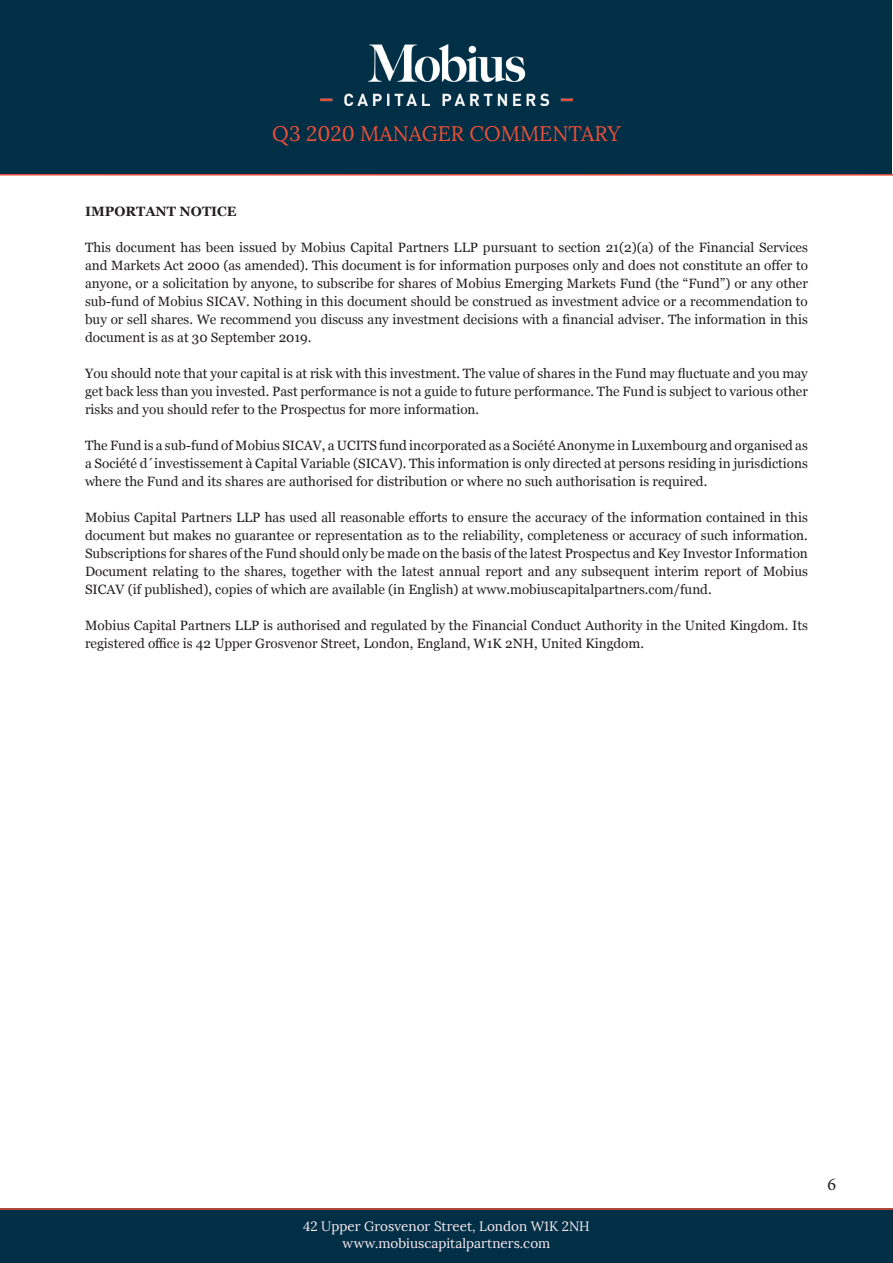
<style>
.page{position:relative;width:893px;height:1263px;background:#fff}
.page>*{position:absolute;margin:0;border:0;box-sizing:border-box;transform-origin:0 0}
.t1{font:21px "Lora";color:#ec4e37}
.t2{font:18px "Minion Pro";color:#231f20}
.t3{font:13.5px/18px "Georgia";color:#231f20;text-align:justify}
.t4{font:13.5px/16.2px "Lora";color:#fcebf1;text-align:center}
.t5{font:700 13.5px "Georgia";color:#231f20}
</style>
<div class="page">
<div style="left:0;top:0;width:892px;height:175px;background:#002f46"></div>
<img style="left:321px;top:45px;width:251px;height:61px">
<div style="left:0;top:1209px;width:893px;height:54px;background:#002f46"></div>
<hr style="left:0;top:174px;width:893px;height:2px;background:#ec4e37">
<hr style="left:0;top:1208px;width:893px;height:2px;background:#ec4e37">
<h1 class="t1" style="left:272px;top:121px;width:350px">Q3 2020 MANAGER COMMENTARY</h1>
<p class="t5" style="left:85px;top:201px;width:153px">IMPORTANT NOTICE</p>
<p class="t3" style="left:85px;top:238px;width:724px">This document has been issued by Mobius Capital Partners LLP pursuant to section 21(2)(a) of the Financial Services and Markets Act 2000 (as amended). This document is for information purposes only and does not constitute an offer to anyone, or a solicitation by anyone, to subscribe for shares of Mobius Emerging Markets Fund (the “Fund”) or any other sub-fund of Mobius SICAV. Nothing in this document should be construed as investment advice or a recommendation to buy or sell shares. We recommend you discuss any investment decisions with a financial adviser. The information in this document is as at 30 September 2019.</p>
<p class="t3" style="left:85px;top:364px;width:724px">You should note that your capital is at risk with this investment. The value of shares in the Fund may fluctuate and you may get back less than you invested. Past performance is not a guide to future performance. The Fund is subject to various other risks and you should refer to the Prospectus for more information.</p>
<p class="t3" style="left:85px;top:436px;width:724px">The Fund is a sub-fund of Mobius SICAV, a UCITS fund incorporated as a Société Anonyme in Luxembourg and organised as a Société d´investissement à Capital Variable (SICAV). This information is only directed at persons residing in jurisdictions where the Fund and its shares are authorised for distribution or where no such authorisation is required.</p>
<p class="t3" style="left:85px;top:508px;width:724px">Mobius Capital Partners LLP has used all reasonable efforts to ensure the accuracy of the information contained in this document but makes no guarantee or representation as to the reliability, completeness or accuracy of such information.<br>Subscriptions for shares of the Fund should only be made on the basis of the latest Prospectus and Key Investor Information Document relating to the shares, together with the latest annual report and any subsequent interim report of Mobius SICAV (if published), copies of which are available (in English) at www.mobiuscapitalpartners.com/fund.</p>
<p class="t3" style="left:85px;top:616px;width:724px">Mobius Capital Partners LLP is authorised and regulated by the Financial Conduct Authority in the United Kingdom. Its registered office is 42 Upper Grosvenor Street, London, England, W1K 2NH, United Kingdom.</p>
<p class="t4" style="left:303px;top:1218px;width:288px">42 Upper Grosvenor Street, London W1K 2NH www.mobiuscapitalpartners.com</p>
<h2 class="t2" style="left:827px;top:1172px;width:10px">6</h2>
</div>
